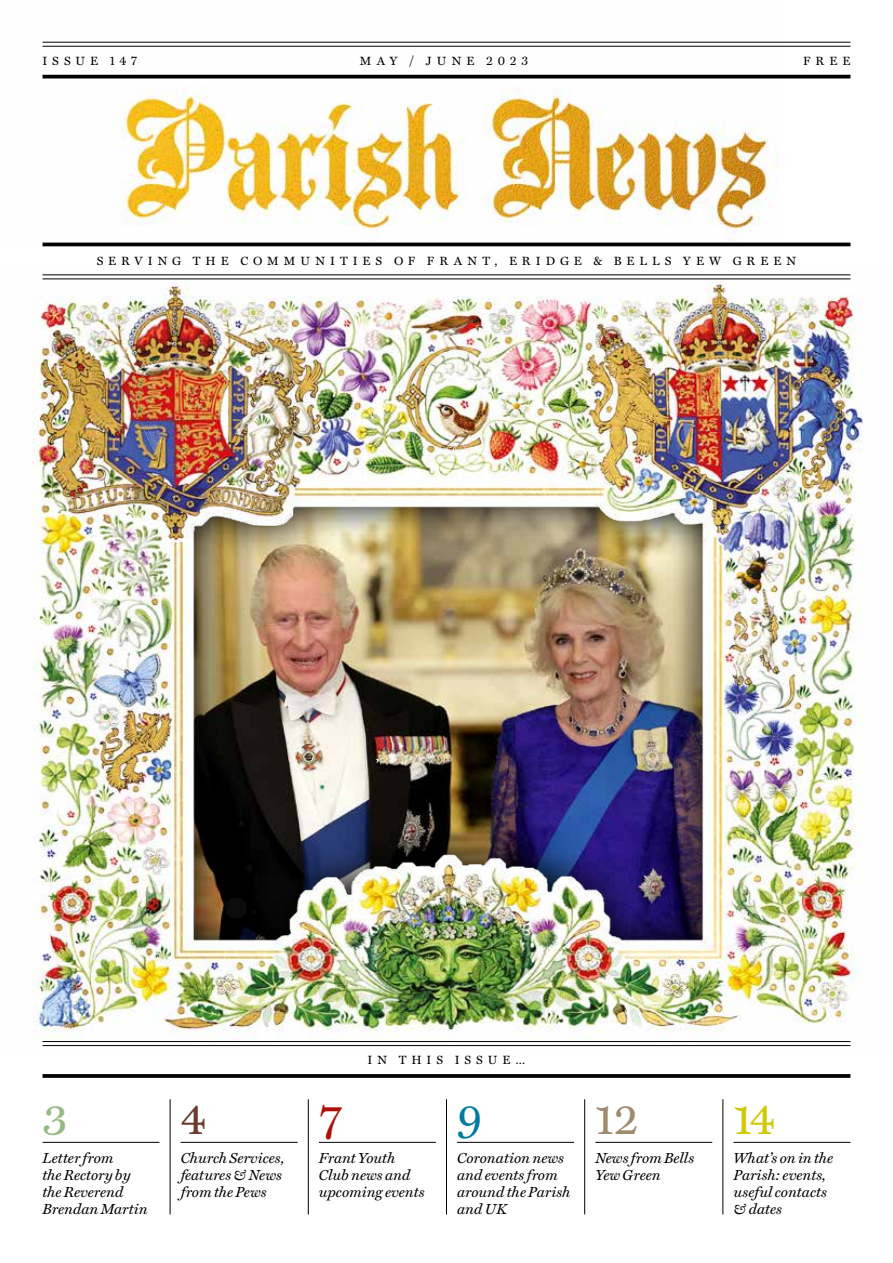
<style>
.page{position:relative;width:893px;height:1263px;background:#fff}
.page>*{position:absolute;margin:0;border:0;box-sizing:border-box;transform-origin:0 0}
.t1{font:45px "Miller Text";color:#a08a6e}
.t2{font:45px "Miller Text";color:#d1c900}
.t3{font:45px "Miller Text";color:#92ba81}
.t4{font:45px "Miller Text";color:#6d3b2d}
.t5{font:45px "Miller Text";color:#ae0f0a}
.t6{font:45px "Miller Text";color:#007aa2}
.t7{font:italic 14.7px/17.2px "Miller Text";color:#000}
.t8{font:12px "Miller Text";letter-spacing:.42em;color:#000}
.t9{font:12px "Miller Text";letter-spacing:.4em;color:#000}
</style>
<div class="page">
<img style="left:32px;top:274px;width:831px;height:773px">
<img style="left:42px;top:41px;width:742px;height:206px">
<hr style="left:43px;top:42px;width:807px;height:1px;background:#000">
<hr style="left:43px;top:46px;width:807px;height:1px;background:#000">
<hr style="left:43px;top:75px;width:807px;height:3px;background:#000">
<hr style="left:43px;top:1041px;width:807px;height:1px;background:#000">
<hr style="left:43px;top:1045px;width:807px;height:1px;background:#000">
<svg style="left:43px;top:1074px;width:807px;height:4px"></svg>
<hr style="left:43px;top:243px;width:807px;height:3px;background:#000">
<hr style="left:43px;top:275px;width:807px;height:1px;background:#000">
<hr style="left:43px;top:279px;width:807px;height:1px;background:#000">
<hr style="left:43px;top:1142px;width:116px;height:1px;background:#000">
<hr style="left:181px;top:1142px;width:117px;height:1px;background:#000">
<hr style="left:319px;top:1142px;width:117px;height:1px;background:#000">
<hr style="left:457px;top:1142px;width:117px;height:1px;background:#000">
<hr style="left:595px;top:1142px;width:117px;height:1px;background:#000">
<hr style="left:733px;top:1142px;width:117px;height:1px;background:#000">
<hr style="left:170px;top:1099px;width:1px;height:115px;background:#000">
<hr style="left:308px;top:1099px;width:1px;height:115px;background:#000">
<hr style="left:446px;top:1099px;width:1px;height:115px;background:#000">
<hr style="left:584px;top:1099px;width:1px;height:115px;background:#000">
<hr style="left:723px;top:1099px;width:1px;height:115px;background:#000">
<p class="t9" style="left:43px;top:51px;width:96px">ISSUE 147</p>
<p class="t8" style="left:360px;top:51px;width:170px">MAY / JUNE 2023</p>
<p class="t8" style="left:803px;top:51px;width:49px">FREE</p>
<p class="t8" style="left:97px;top:251px;width:701px">SERVING THE COMMUNITIES OF FRANT, ERIDGE &amp; BELLS YEW GREEN</p>
<p class="t8" style="left:367px;top:1050px;width:159px">IN THIS ISSUE…</p>
<h1 class="t3" style="left:43px;top:1083px;width:27px">3</h1>
<h1 class="t4" style="left:181px;top:1083px;width:27px">4</h1>
<h1 class="t5" style="left:319px;top:1083px;width:25px">7</h1>
<h1 class="t6" style="left:457px;top:1083px;width:27px">9</h1>
<h1 class="t1" style="left:595px;top:1083px;width:45px">12</h1>
<h1 class="t2" style="left:733px;top:1083px;width:43px">14</h1>
<p class="t7" style="left:43px;top:1148px;width:107px">Letter from<br>the Rectory by the Reverend<br>Brendan Martin</p>
<p class="t7" style="left:181px;top:1148px;width:105px">Church Services, features &amp; News from the Pews</p>
<p class="t7" style="left:319px;top:1148px;width:107px">Frant Youth<br>Club news and upcoming events</p>
<p class="t7" style="left:457px;top:1148px;width:115px">Coronation news and events from around the Parish and UK</p>
<p class="t7" style="left:595px;top:1148px;width:100px">News from Bells<br>Yew Green</p>
<p class="t7" style="left:733px;top:1148px;width:101px">What’s on in the<br>Parish: events, useful contacts &amp; dates</p>
</div>
